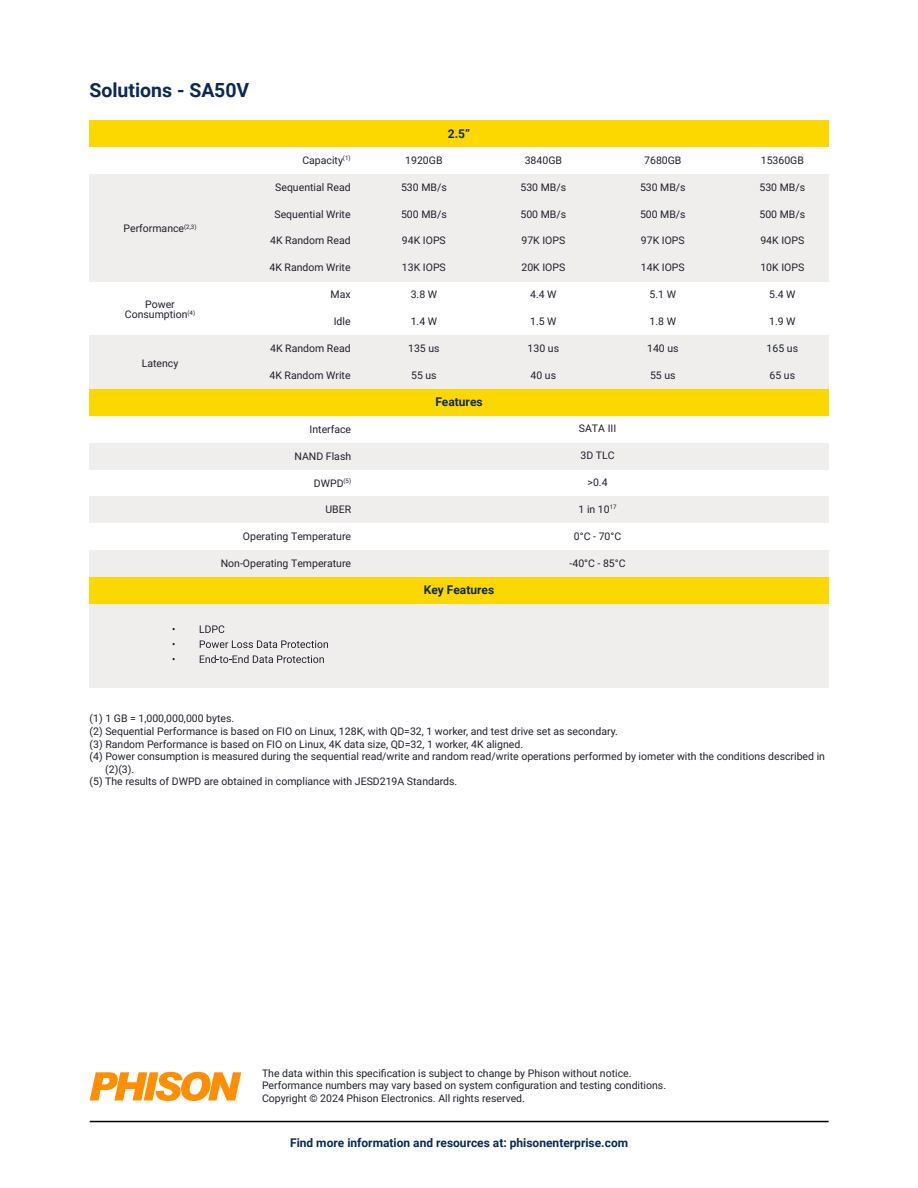
<style>
.page{position:relative;width:918px;height:1188px;background:#fff}
.page>*{position:absolute;margin:0;border:0;box-sizing:border-box;transform-origin:0 0}
.t1{font:700 19.5px "Roboto";color:#0a2a54}
.t2{font:700 12px "Roboto";color:#0a2a54}
.t3{font:10.5px/12.6px "Roboto";color:#1e202d}
</style>
<div class="page">
<div style="left:90px;top:604px;width:739px;height:84px;background:#f0eeed"></div>
<div style="left:89px;top:174px;width:142px;height:107px;background:#f0eeed"></div>
<div style="left:89px;top:335px;width:142px;height:54px;background:#f0eeed"></div>
<div style="left:231px;top:335px;width:598px;height:27px;background:#f0eeed"></div>
<div style="left:231px;top:201px;width:598px;height:27px;background:#f0eeed"></div>
<div style="left:231px;top:255px;width:598px;height:26px;background:#f0eeed"></div>
<div style="left:89px;top:443px;width:740px;height:26px;background:#f0eeed"></div>
<div style="left:89px;top:496px;width:740px;height:27px;background:#f0eeed"></div>
<div style="left:89px;top:550px;width:740px;height:27px;background:#f0eeed"></div>
<div style="left:89px;top:577px;width:740px;height:27px;background:#fdd800"></div>
<div style="left:231px;top:174px;width:598px;height:27px;background:#f0eeed"></div>
<div style="left:231px;top:228px;width:598px;height:27px;background:#f0eeed"></div>
<div style="left:231px;top:362px;width:598px;height:27px;background:#f0eeed"></div>
<div style="left:89px;top:120px;width:740px;height:27px;background:#fdd800"></div>
<div style="left:89px;top:389px;width:740px;height:27px;background:#fdd800"></div>
<hr style="left:90px;top:1121px;width:739px;height:1px;background:#000">
<svg style="left:90px;top:1072px;width:151px;height:29px"></svg>
<svg style="left:200px;top:625px;width:24px;height:8px"></svg>
<svg style="left:200px;top:640px;width:128px;height:8px"></svg>
<svg style="left:200px;top:655px;width:124px;height:8px"></svg>
<h1 class="t1" style="left:89px;top:76px;width:161px">Solutions - SA50V</h1>
<p class="t3" style="left:124px;top:222px;width:74px">Performance<sup>(2,3)</sup></p>
<p class="t3" style="left:125px;top:298px;width:72px;line-height:10.5px;text-align:center">Power<br>Consumption<sup>(4)</sup></p>
<p class="t3" style="left:142px;top:356px;width:38px">Latency</p>
<p class="t3" style="left:302px;top:153px;width:50px">Capacity<sup>(1)</sup></p>
<p class="t3" style="left:275px;top:180px;width:77px">Sequential Read</p>
<p class="t3" style="left:274px;top:207px;width:78px">Sequential Write</p>
<p class="t3" style="left:270px;top:234px;width:82px">4K Random Read</p>
<p class="t3" style="left:269px;top:261px;width:83px">4K Random Write</p>
<p class="t3" style="left:331px;top:288px;width:22px">Max</p>
<p class="t3" style="left:334px;top:315px;width:18px">Idle</p>
<p class="t3" style="left:270px;top:341px;width:82px">4K Random Read</p>
<p class="t3" style="left:269px;top:368px;width:83px">4K Random Write</p>
<p class="t3" style="left:310px;top:422px;width:43px">Interface</p>
<p class="t3" style="left:295px;top:449px;width:58px">NAND Flash</p>
<p class="t3" style="left:314px;top:476px;width:39px">DWPD<sup>(5)</sup></p>
<p class="t3" style="left:325px;top:503px;width:27px">UBER</p>
<p class="t3" style="left:243px;top:530px;width:110px">Operating Temperature</p>
<p class="t3" style="left:221px;top:557px;width:132px">Non-Operating Temperature</p>
<p class="t2" style="left:448px;top:125px;width:24px">2.5”</p>
<p class="t3" style="left:405px;top:153px;width:39px">1920GB</p>
<p class="t3" style="left:401px;top:180px;width:47px">530 MB/s</p>
<p class="t3" style="left:401px;top:207px;width:47px">500 MB/s</p>
<p class="t3" style="left:402px;top:234px;width:45px">94K IOPS</p>
<p class="t3" style="left:402px;top:261px;width:45px">13K IOPS</p>
<p class="t3" style="left:411px;top:288px;width:28px">3.8 W</p>
<p class="t3" style="left:411px;top:315px;width:28px">1.4 W</p>
<p class="t3" style="left:408px;top:341px;width:33px">135 us</p>
<p class="t3" style="left:411px;top:368px;width:27px">55 us</p>
<p class="t2" style="left:435px;top:394px;width:49px">Features</p>
<p class="t2" style="left:424px;top:582px;width:72px">Key Features</p>
<p class="t3" style="left:525px;top:153px;width:39px">3840GB</p>
<p class="t3" style="left:521px;top:180px;width:47px">530 MB/s</p>
<p class="t3" style="left:521px;top:207px;width:47px">500 MB/s</p>
<p class="t3" style="left:521px;top:234px;width:45px">97K IOPS</p>
<p class="t3" style="left:521px;top:261px;width:45px">20K IOPS</p>
<p class="t3" style="left:530px;top:288px;width:28px">4.4 W</p>
<p class="t3" style="left:530px;top:315px;width:28px">1.5 W</p>
<p class="t3" style="left:528px;top:341px;width:33px">130 us</p>
<p class="t3" style="left:531px;top:368px;width:27px">40 us</p>
<p class="t3" style="left:644px;top:153px;width:39px">7680GB</p>
<p class="t3" style="left:640px;top:180px;width:47px">530 MB/s</p>
<p class="t3" style="left:640px;top:207px;width:47px">500 MB/s</p>
<p class="t3" style="left:641px;top:234px;width:45px">97K IOPS</p>
<p class="t3" style="left:641px;top:261px;width:45px">14K IOPS</p>
<p class="t3" style="left:650px;top:288px;width:28px">5.1 W</p>
<p class="t3" style="left:650px;top:315px;width:28px">1.8 W</p>
<p class="t3" style="left:647px;top:341px;width:33px">140 us</p>
<p class="t3" style="left:650px;top:368px;width:27px">55 us</p>
<p class="t3" style="left:579px;top:422px;width:39px">SATA III</p>
<p class="t3" style="left:581px;top:449px;width:36px">3D TLC</p>
<p class="t3" style="left:588px;top:476px;width:22px">&gt;0.4</p>
<p class="t3" style="left:579px;top:502px;width:40px">1 in 10<sup>17</sup></p>
<p class="t3" style="left:574px;top:529px;width:49px">0°C - 70°C</p>
<p class="t3" style="left:570px;top:556px;width:58px">-40°C - 85°C</p>
<p class="t3" style="left:761px;top:153px;width:45px">15360GB</p>
<p class="t3" style="left:759px;top:180px;width:47px">530 MB/s</p>
<p class="t3" style="left:759px;top:207px;width:47px">500 MB/s</p>
<p class="t3" style="left:760px;top:234px;width:45px">94K IOPS</p>
<p class="t3" style="left:760px;top:261px;width:45px">10K IOPS</p>
<p class="t3" style="left:769px;top:288px;width:28px">5.4 W</p>
<p class="t3" style="left:769px;top:315px;width:28px">1.9 W</p>
<p class="t3" style="left:767px;top:341px;width:33px">165 us</p>
<p class="t3" style="left:770px;top:368px;width:27px">65 us</p>
<p class="t3" style="left:90px;top:712px;width:146px">(1) 1 GB = 1,000,000,000 bytes.</p>
<p class="t3" style="left:90px;top:725px;width:530px">(2) Sequential Performance is based on FIO on Linux, 128K, with QD=32, 1 worker, and test drive set as secondary.</p>
<p class="t3" style="left:90px;top:737px;width:435px">(3) Random Performance is based on FIO on Linux, 4K data size, QD=32, 1 worker, 4K aligned.</p>
<p class="t3" style="left:90px;top:750px;width:737px">(4) Power consumption is measured during the sequential read/write and random read/write operations performed by iometer with the conditions described in</p>
<p class="t3" style="left:105px;top:762px;width:31px">(2)(3).</p>
<p class="t3" style="left:90px;top:775px;width:369px">(5) The results of DWPD are obtained in compliance with JESD219A Standards.</p>
<p class="t3" style="left:262px;top:1066px;width:406px">The data within this specification is subject to change by Phison without notice.<br>Performance numbers may vary based on system configuration and testing conditions.<br>Copyright © 2024 Phison Electronics. All rights reserved.</p>
<p class="t2" style="left:290px;top:1135px;width:340px">Find more information and resources at: phisonenterprise.com</p>
</div>
